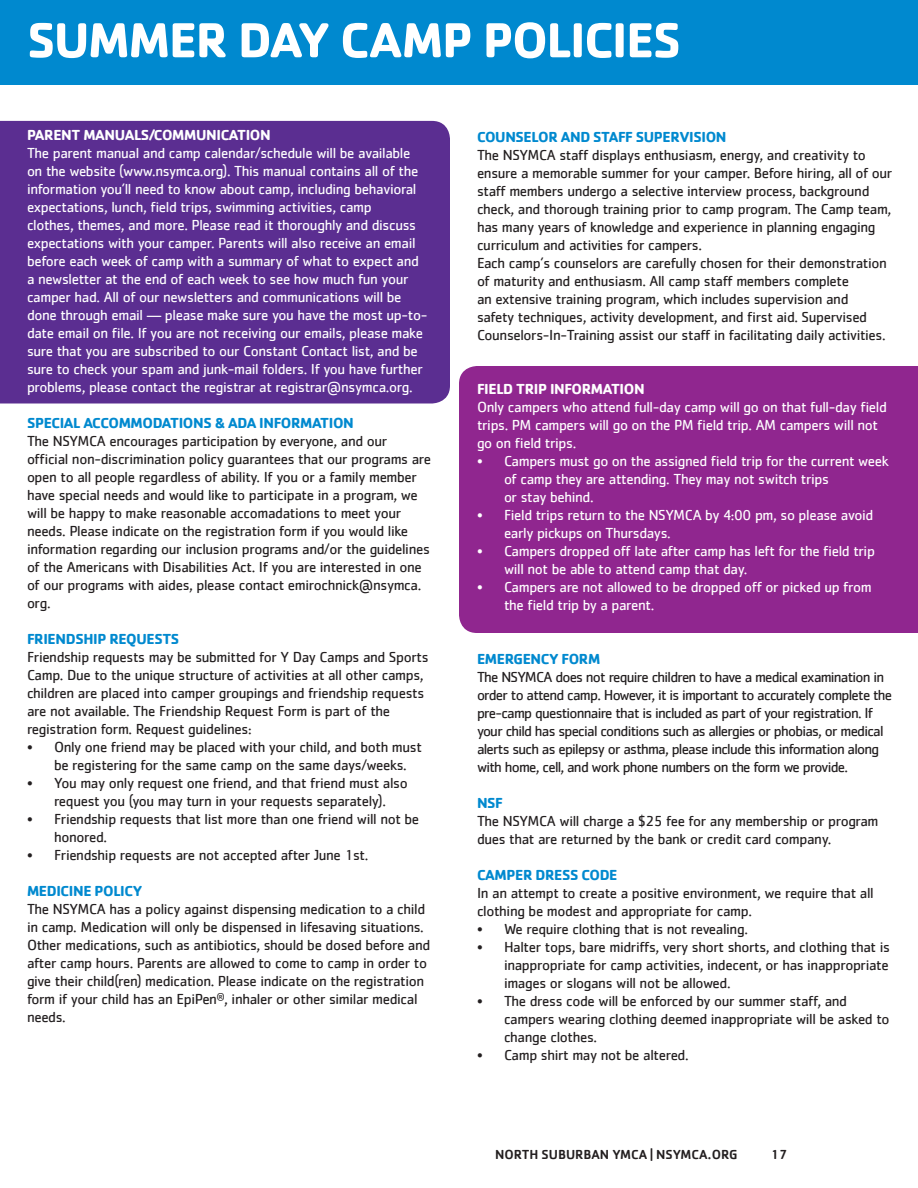
<style>
.page{position:relative;width:918px;height:1188px;background:#fff}
.page>*{position:absolute;margin:0;border:0;box-sizing:border-box;transform-origin:0 0}
.t1{font:700 51px "Cachet";letter-spacing:-.03em;color:#fff}
.t2{font:15px/18px "Cachet";letter-spacing:-.025em;color:#231f20}
.t3{font:15px/18px "Cachet";letter-spacing:-.025em;color:#fff}
.t4{font:15px/18px "Cachet";letter-spacing:-.05em;color:#231f20}
.t5{font:700 15px "Cachet";letter-spacing:-.025em;color:#0089cf}
.t6{font:700 15px "Cachet";letter-spacing:-.025em;color:#fff}
.t7{font:500 13.5px "Cachet";color:#231f20}
</style>
<div class="page">
<div style="left:0;top:0;width:918px;height:85px;background:#0089cf"></div>
<div style="left:459px;top:366px;width:459px;height:267px;background:#90268f"></div>
<div style="left:0;top:121px;width:450px;height:283px;background:#5b2e91"></div>
<p class="t1" style="left:27px;top:7px;width:656px">SUMMER DAY CAMP POLICIES</p>
<p class="t6" style="left:27px;top:126px;width:245px">PARENT MANUALS/COMMUNICATION</p>
<p class="t3" style="left:27px;top:144px;width:402px">The parent manual and camp calendar/schedule will be available on the website (www.nsymca.org). This manual contains all of the information you’ll need to know about camp, including behavioral expectations, lunch, field trips, swimming activities, camp<br>clothes, themes, and more. Please read it thoroughly and discuss expectations with your camper. Parents will also receive an email before each week of camp with a summary of what to expect and a newsletter at the end of each week to see how much fun your camper had. All of our newsletters and communications will be done through email — please make sure you have the most up-to&shy;date email on file. If you are not receiving our emails, please make sure that you are subscribed to our Constant Contact list, and be sure to check your spam and junk-mail folders. If you have further problems, please contact the registrar at registrar@nsymca.org.</p>
<p class="t5" style="left:27px;top:414px;width:328px">SPECIAL ACCOMMODATIONS &amp; ADA INFORMATION</p>
<p class="t2" style="left:27px;top:432px;width:406px">The NSYMCA encourages participation by everyone, and our official non-discrimination policy guarantees that our programs are open to all people regardless of ability. If you or a family member have special needs and would like to participate in a program, we will be happy to make reasonable accomadations to meet your needs. Please indicate on the registration form if you would like information regarding our inclusion programs and/or the guidelines of the Americans with Disabilities Act. If you are interested in one of our programs with aides, please contact emirochnick@nsymca. org.</p>
<p class="t5" style="left:27px;top:630px;width:154px">FRIENDSHIP REQUESTS</p>
<p class="t2" style="left:27px;top:648px;width:403px">Friendship requests may be submitted for Y Day Camps and Sports Camp. Due to the unique structure of activities at all other camps, children are placed into camper groupings and friendship requests are not available. The Friendship Request Form is part of the registration form. Request guidelines:</p>
<p class="t2" style="left:54px;top:738px;width:369px;text-indent:-27px">• Only one friend may be placed with your child, and both must be registering for the same camp on the same days/weeks.</p>
<p class="t2" style="left:27px;top:774px;width:382px;text-align:center">• You may only request one friend, and that friend must also request you (you may turn in your requests separately).</p>
<p class="t2" style="left:54px;top:810px;width:367px;text-indent:-27px">• Friendship requests that list more than one friend will not be honored.</p>
<p class="t2" style="left:27px;top:846px;width:343px">• Friendship requests are not accepted after June 1st.</p>
<p class="t5" style="left:27px;top:882px;width:117px">MEDICINE POLICY</p>
<p class="t2" style="left:27px;top:900px;width:405px">The NSYMCA has a policy against dispensing medication to a child in camp. Medication will only be dispensed in lifesaving situations.<br>Other medications, such as antibiotics, should be dosed before and after camp hours. Parents are allowed to come to camp in order to give their child(ren) medication. Please indicate on the registration form if your child has an EpiPen<sup>®</sup>, inhaler or other similar medical needs.</p>
<p class="t5" style="left:477px;top:127px;width:251px">COUNSELOR AND STAFF SUPERVISION</p>
<p class="t2" style="left:477px;top:146px;width:417px">The NSYMCA staff displays enthusiasm, energy, and creativity to ensure a memorable summer for your camper. Before hiring, all of our staff members undergo a selective interview process, background check, and thorough training prior to camp program. The Camp team, has many years of knowledge and experience in planning engaging curriculum and activities for campers.</p>
<p class="t2" style="left:477px;top:254px;width:411px">Each camp’s counselors are carefully chosen for their demonstration of maturity and enthusiasm. All camp staff members complete<br>an extensive training program, which includes supervision and safety techniques, activity development, and first aid. Supervised Counselors-In-Training assist our staff in facilitating daily activities.</p>
<p class="t6" style="left:477px;top:379px;width:169px">FIELD TRIP INFORMATION</p>
<p class="t3" style="left:477px;top:398px;width:411px">Only campers who attend full-day camp will go on that full-day field trips. PM campers will go on the PM field trip. AM campers will not go on field trips.</p>
<p class="t3" style="left:504px;top:452px;width:386px;text-indent:-27px">• Campers must go on the assigned field trip for the current week of camp they are attending. They may not switch trips<br>or stay behind.</p>
<p class="t3" style="left:504px;top:506px;width:371px;text-indent:-27px">• Field trips return to the NSYMCA by 4:00 pm, so please avoid early pickups on Thursdays.</p>
<p class="t3" style="left:504px;top:542px;width:372px;text-indent:-27px">• Campers dropped off late after camp has left for the field trip will not be able to attend camp that day.</p>
<p class="t3" style="left:504px;top:578px;width:369px;text-indent:-27px">• Campers are not allowed to be dropped off or picked up from the field trip by a parent.</p>
<p class="t5" style="left:477px;top:649px;width:125px">EMERGENCY FORM</p>
<p class="t4" style="left:477px;top:668px;width:417px">The NSYMCA does not require children to have a medical examination in order to attend camp. However, it is important to accurately complete the pre-camp questionnaire that is included as part of your registration. If your child has special conditions such as allergies or phobias, or medical alerts such as epilepsy or asthma, please include this information along with home, cell, and work phone numbers on the form we provide.</p>
<p class="t5" style="left:477px;top:793px;width:27px">NSF</p>
<p class="t2" style="left:477px;top:812px;width:403px">The NSYMCA will charge a $25 fee for any membership or program dues that are returned by the bank or credit card company.</p>
<p class="t5" style="left:477px;top:865px;width:142px">CAMPER DRESS CODE</p>
<p class="t2" style="left:477px;top:884px;width:398px">In an attempt to create a positive environment, we require that all clothing be modest and appropriate for camp.</p>
<p class="t2" style="left:477px;top:920px;width:272px">• We require clothing that is not revealing.</p>
<p class="t2" style="left:504px;top:938px;width:387px;text-align:justify;text-indent:-27px">• Halter tops, bare midriffs, very short shorts, and clothing that is inappropriate for camp activities, indecent, or has inappropriate images or slogans will not be allowed.</p>
<p class="t2" style="left:504px;top:992px;width:387px;text-indent:-27px">• The dress code will be enforced by our summer staff, and campers wearing clothing deemed inappropriate will be asked to change clothes.</p>
<p class="t2" style="left:477px;top:1046px;width:213px">• Camp shirt may not be altered.</p>
<p class="t7" style="left:495px;top:1146px;width:244px">NORTH SUBURBAN YMCA | NSYMCA.ORG</p>
<p class="t7" style="left:771px;top:1146px;width:18px">17</p>
</div>
